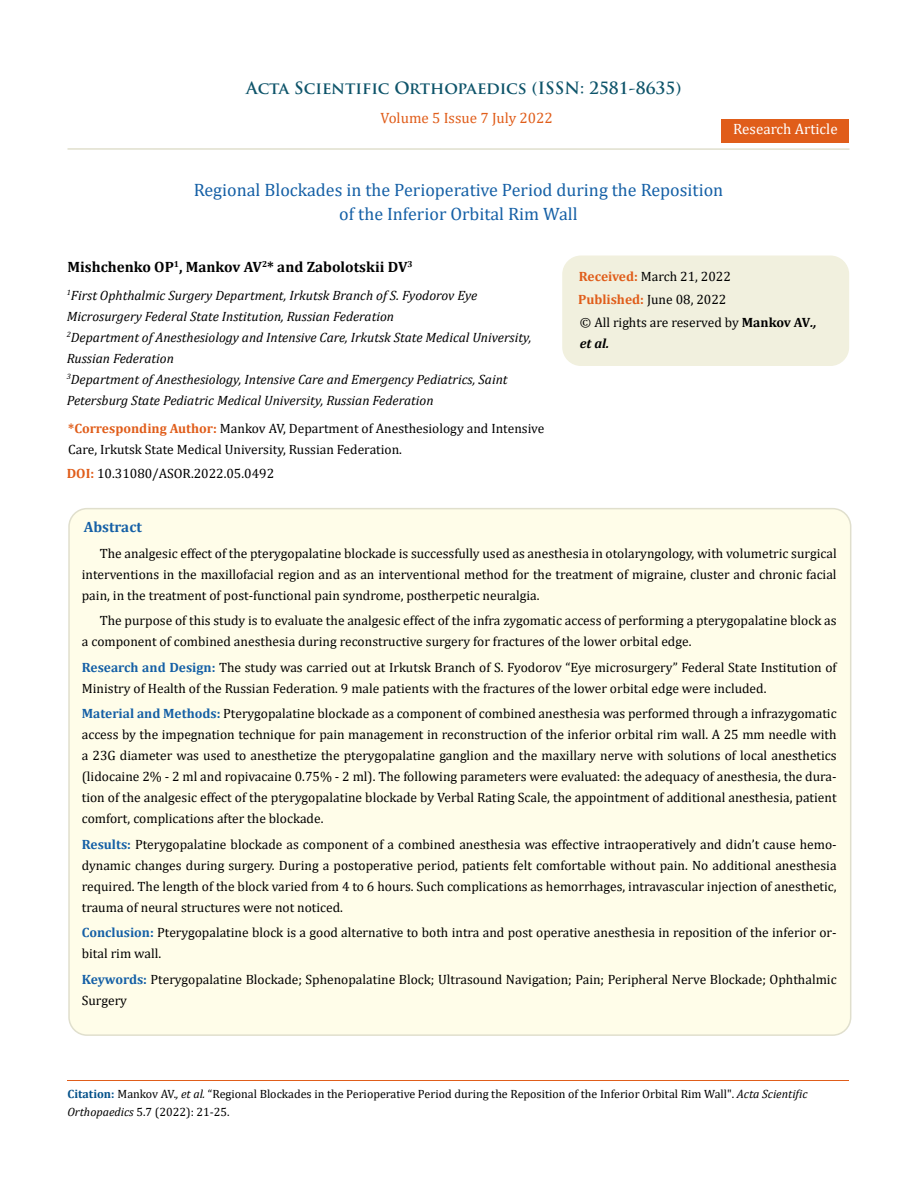
<style>
.page{position:relative;width:917px;height:1188px;background:#fff}
.page>*{position:absolute;margin:0;border:0;box-sizing:border-box;transform-origin:0 0}
.t1{font:18px/24px "Cambria";color:#1560a6;text-align:center}
.t2{font:700 16.5px "Trajan Pro";color:#0e546a}
.t3{font:700 15px "Cambria";color:#000}
.t4{font:15px "Cambria";color:#e05d1a}
.t5{font:15px "Cambria";color:#fff}
.t6{font:700 15px "Cambria";color:#1560a6}
.t7{font:13.5px/21px "Cambria";color:#000}
.t8{font:italic 13.5px/21px "Cambria";color:#000}
.t9{font:italic 700 13.5px "Cambria";color:#000}
.t10{font:12px/18px "Cambria";color:#000}
.s1{font-weight:700;color:#e05d1a}
.s2{font-weight:700}
.s3{font-weight:700;font-style:italic}
.s4{font-weight:700;color:#1560a6}
.s5{font-weight:700;color:#035089}
.s6{font-style:italic}
</style>
<div class="page">
<div style="left:721px;top:119px;width:128px;height:23px;background:#e05d1a"></div>
<div style="left:563px;top:256px;width:285px;height:109px;background:#f1f0de;border-radius:18px"></div>
<div style="left:562px;top:256px;width:287px;height:110px;border:2px solid #f1f0de;border-radius:18px"></div>
<div style="left:69px;top:509px;width:781px;height:526px;background:#fffde9;border-radius:18px"></div>
<hr style="left:67px;top:1081px;width:782px;height:1px;background:#e05d1a">
<hr style="left:67px;top:148px;width:782px;height:2px;background:#e0dfcd">
<p class="t2" style="left:246px;top:77px;width:436px">Acta Scientific Orthopaedics (ISSN: 2581-8635)</p>
<p class="t4" style="left:380px;top:109px;width:174px">Volume 5 Issue 7 July 2022</p>
<p class="t5" style="left:733px;top:120px;width:106px">Research Article</p>
<h1 class="t1" style="left:194px;top:178px;width:531px">Regional Blockades in the Perioperative Period during the Reposition of the Inferior Orbital Rim Wall</h1>
<p class="t3" style="left:67px;top:257px;width:347px">Mishchenko OP<sup>1</sup>, Mankov AV<sup>2</sup>* and Zabolotskii DV<sup>3</sup></p>
<p class="t8" style="left:67px;top:284px;width:466px"><sup>1</sup>First Ophthalmic Surgery Department, Irkutsk Branch of S. Fyodorov Eye Microsurgery Federal State Institution, Russian Federation<br><sup>2</sup>Department of Anesthesiology and Intensive Care, Irkutsk State Medical University, Russian Federation<br><sup>3</sup>Department of Anesthesiology, Intensive Care and Emergency Pediatrics, Saint Petersburg State Pediatric Medical University, Russian Federation</p>
<p class="t7" style="left:68px;top:418px;width:477px"><span class="s1">*Corresponding Author:</span> Mankov AV, Department of Anesthesiology and Intensive<br>Care, Irkutsk State Medical University, Russian Federation.</p>
<p class="t7" style="left:67px;top:462px;width:209px"><span class="s1">DOI:</span> 10.31080/ASOR.2022.05.0492</p>
<p class="t7" style="left:578px;top:265px;width:240px;line-height:23.1px"><span class="s1">Received:</span> March 21, 2022<br><span class="s1">Published:</span> June 08, 2022<br>© All rights are reserved by <span class="s2">Mankov AV</span><span class="s3">.,</span></p>
<p class="t9" style="left:580px;top:334px;width:31px">et al.</p>
<p class="t6" style="left:84px;top:516px;width:60px">Abstract</p>
<p class="t7" style="left:82px;top:543px;width:756px;text-align:justify;text-indent:18px">The analgesic effect of the pterygopalatine blockade is successfully used as anesthesia in otolaryngology, with volumetric surgical interventions in the maxillofacial region and as an interventional method for the treatment of migraine, cluster and chronic facial pain, in the treatment of post-functional pain syndrome, postherpetic neuralgia.</p>
<p class="t7" style="left:82px;top:610px;width:756px;text-indent:18px">The purpose of this study is to evaluate the analgesic effect of the infra zygomatic access of performing a pterygopalatine block as a component of combined anesthesia during reconstructive surgery for fractures of the lower orbital edge.</p>
<p class="t7" style="left:82px;top:657px;width:756px"><span class="s4">Research and Design:</span> The study was carried out at Irkutsk Branch of S. Fyodorov “Eye microsurgery” Federal State Institution of<br>Ministry of Health of the Russian Federation. 9 male patients with the fractures of the lower orbital edge were included.</p>
<p class="t7" style="left:82px;top:703px;width:756px;text-align:justify"><span class="s4">Material and Methods:</span> Pterygopalatine blockade as a component of combined anesthesia was performed through a infrazygomatic access by the impegnation technique for pain management in reconstruction of the inferior orbital rim wall. A 25 mm needle with a 23G diameter was used to anesthetize the pterygopalatine ganglion and the maxillary nerve with solutions of local anesthetics (lidocaine 2% - 2 ml and ropivacaine 0.75% - 2 ml). The following parameters were evaluated: the adequacy of anesthesia, the dura&shy;tion of the analgesic effect of the pterygopalatine blockade by Verbal Rating Scale, the appointment of additional anesthesia, patient comfort, complications after the blockade.</p>
<p class="t7" style="left:82px;top:834px;width:756px;text-align:justify"><span class="s4">Results:</span> Pterygopalatine blockade as component of a combined anesthesia was effective intraoperatively and didn’t cause hemo&shy;dynamic changes during surgery. During a postoperative period, patients felt comfortable without pain. No additional anesthesia required. The length of the block varied from 4 to 6 hours. Such complications as hemorrhages, intravascular injection of anesthetic, trauma of neural structures were not noticed.</p>
<p class="t7" style="left:82px;top:922px;width:756px"><span class="s4">Conclusion:</span> Pterygopalatine block is a good alternative to both intra and post operative anesthesia in reposition of the inferior or&shy;bital rim wall.</p>
<p class="t7" style="left:82px;top:969px;width:756px"><span class="s4">Keywords:</span> Pterygopalatine Blockade; Sphenopalatine Block; Ultrasound Navigation; Pain; Peripheral Nerve Blockade; Ophthalmic<br>Surgery</p>
<p class="t10" style="left:67px;top:1085px;width:741px"><span class="s5">Citation:</span> Mankov AV.<span class="s6">, et al.</span> “Regional Blockades in the Perioperative Period during the Reposition of the Inferior Orbital Rim Wall". <span class="s6">Acta Scientific<br>Orthopaedics</span> 5.7 (2022): 21-25.</p>
</div>
